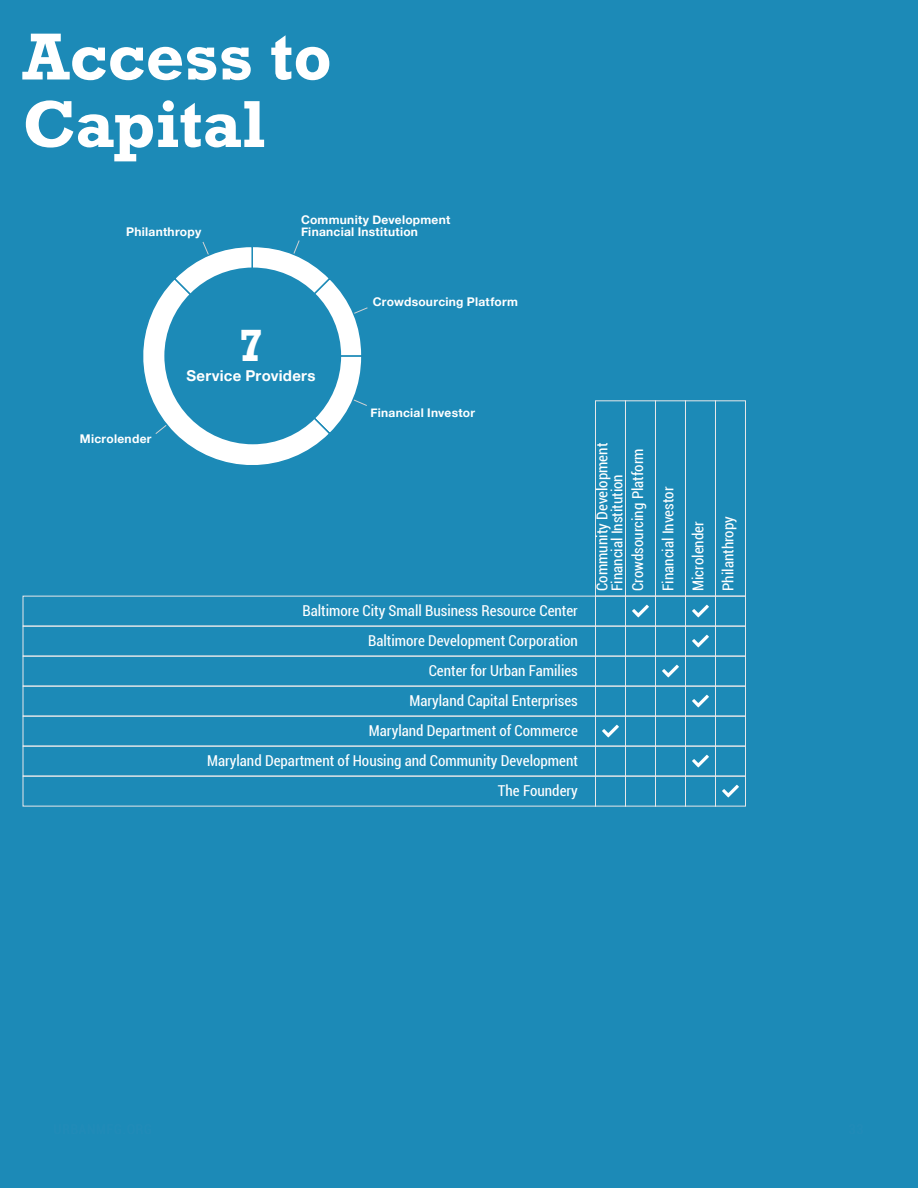
<style>
.page{position:relative;width:918px;height:1188px;background:#1c8ab7}
.page>*{position:absolute;margin:0;border:0;box-sizing:border-box;transform-origin:0 0}
.t1{font:700 67.5px/67.5px "Rockwell";color:#fff}
.t2{font:700 46.35px "Rockwell";color:#fff}
.t3{font:condensed 15px/30px "Roboto";color:#fff}
.t4{font:700 15px "Helvetica Neue";letter-spacing:.015em;color:#fff}
.t5{font:700 12px/12px "Helvetica Neue";letter-spacing:.02em;color:#fff}
</style>
<div class="page">
<div style="left:595px;top:596px;width:31px;height:30px;border:1px solid #e6e7e9"></div>
<div style="left:625px;top:596px;width:31px;height:30px;border:1px solid #e6e7e9"></div>
<div style="left:655px;top:596px;width:31px;height:30px;border:1px solid #e6e7e9"></div>
<div style="left:685px;top:596px;width:31px;height:30px;border:1px solid #e6e7e9"></div>
<div style="left:715px;top:596px;width:31px;height:30px;border:1px solid #e6e7e9"></div>
<div style="left:595px;top:626px;width:31px;height:30px;border:1px solid #e6e7e9"></div>
<div style="left:625px;top:626px;width:31px;height:30px;border:1px solid #e6e7e9"></div>
<div style="left:655px;top:626px;width:31px;height:30px;border:1px solid #e6e7e9"></div>
<div style="left:685px;top:626px;width:31px;height:30px;border:1px solid #e6e7e9"></div>
<div style="left:715px;top:626px;width:31px;height:30px;border:1px solid #e6e7e9"></div>
<div style="left:595px;top:656px;width:31px;height:30px;border:1px solid #e6e7e9"></div>
<div style="left:625px;top:656px;width:31px;height:30px;border:1px solid #e6e7e9"></div>
<div style="left:655px;top:656px;width:31px;height:30px;border:1px solid #e6e7e9"></div>
<div style="left:685px;top:656px;width:31px;height:30px;border:1px solid #e6e7e9"></div>
<div style="left:715px;top:656px;width:31px;height:30px;border:1px solid #e6e7e9"></div>
<div style="left:595px;top:686px;width:31px;height:30px;border:1px solid #e6e7e9"></div>
<div style="left:625px;top:686px;width:31px;height:30px;border:1px solid #e6e7e9"></div>
<div style="left:655px;top:686px;width:31px;height:30px;border:1px solid #e6e7e9"></div>
<div style="left:685px;top:686px;width:31px;height:30px;border:1px solid #e6e7e9"></div>
<div style="left:715px;top:686px;width:31px;height:30px;border:1px solid #e6e7e9"></div>
<div style="left:595px;top:716px;width:31px;height:30px;border:1px solid #e6e7e9"></div>
<div style="left:625px;top:716px;width:31px;height:30px;border:1px solid #e6e7e9"></div>
<div style="left:655px;top:716px;width:31px;height:30px;border:1px solid #e6e7e9"></div>
<div style="left:685px;top:716px;width:31px;height:30px;border:1px solid #e6e7e9"></div>
<div style="left:715px;top:716px;width:31px;height:30px;border:1px solid #e6e7e9"></div>
<div style="left:595px;top:746px;width:31px;height:30px;border:1px solid #e6e7e9"></div>
<div style="left:625px;top:746px;width:31px;height:30px;border:1px solid #e6e7e9"></div>
<div style="left:655px;top:746px;width:31px;height:30px;border:1px solid #e6e7e9"></div>
<div style="left:685px;top:746px;width:31px;height:30px;border:1px solid #e6e7e9"></div>
<div style="left:715px;top:746px;width:31px;height:30px;border:1px solid #e6e7e9"></div>
<div style="left:595px;top:776px;width:31px;height:30px;border:1px solid #e6e7e9"></div>
<div style="left:625px;top:776px;width:31px;height:30px;border:1px solid #e6e7e9"></div>
<div style="left:655px;top:776px;width:31px;height:30px;border:1px solid #e6e7e9"></div>
<div style="left:685px;top:776px;width:31px;height:30px;border:1px solid #e6e7e9"></div>
<div style="left:715px;top:776px;width:31px;height:30px;border:1px solid #e6e7e9"></div>
<div style="left:23px;top:626px;width:573px;height:30px;border:1px solid #e6e7e9"></div>
<div style="left:23px;top:656px;width:573px;height:30px;border:1px solid #e6e7e9"></div>
<div style="left:23px;top:686px;width:573px;height:30px;border:1px solid #e6e7e9"></div>
<div style="left:23px;top:716px;width:573px;height:30px;border:1px solid #e6e7e9"></div>
<div style="left:23px;top:746px;width:573px;height:30px;border:1px solid #e6e7e9"></div>
<div style="left:23px;top:776px;width:573px;height:30px;border:1px solid #e6e7e9"></div>
<div style="left:595px;top:400px;width:31px;height:196px;border:1px solid #e6e7e9"></div>
<div style="left:625px;top:400px;width:31px;height:196px;border:1px solid #e6e7e9"></div>
<div style="left:655px;top:400px;width:31px;height:196px;border:1px solid #e6e7e9"></div>
<div style="left:685px;top:400px;width:31px;height:196px;border:1px solid #e6e7e9"></div>
<div style="left:715px;top:400px;width:31px;height:196px;border:1px solid #e6e7e9"></div>
<svg style="left:143px;top:240px;width:225px;height:225px"></svg>
<div style="left:164px;top:268px;width:177px;height:176px;background:#1c8ab7;border-radius:50%"></div>
<svg style="left:602px;top:725px;width:17px;height:12px"></svg>
<svg style="left:632px;top:605px;width:17px;height:12px"></svg>
<svg style="left:662px;top:665px;width:17px;height:12px"></svg>
<svg style="left:692px;top:635px;width:17px;height:12px"></svg>
<svg style="left:692px;top:695px;width:17px;height:12px"></svg>
<svg style="left:692px;top:605px;width:17px;height:12px"></svg>
<svg style="left:692px;top:755px;width:17px;height:12px"></svg>
<svg style="left:722px;top:785px;width:17px;height:12px"></svg>
<h1 class="t1" style="left:23px;top:23px;width:311px">Access to<br>Capital</h1>
<p class="t5" style="left:126px;top:226px;width:76px">Philanthropy</p>
<p class="t5" style="left:301px;top:214px;width:151px">Community Development<br>Financial Institution</p>
<p class="t5" style="left:80px;top:433px;width:73px">Microlender</p>
<h2 class="t2" style="left:239px;top:317px;width:27px">7</h2>
<p class="t4" style="left:187px;top:364px;width:130px">Service Providers</p>
<p class="t5" style="left:373px;top:296px;width:147px">Crowdsourcing Platform</p>
<p class="t5" style="left:371px;top:407px;width:106px">Financial Investor</p>
<p class="t3" style="left:207px;top:595px;width:372px;text-align:right">Baltimore City Small Business Resource Center<br>Baltimore Development Corporation<br>Center for Urban Families<br>Maryland Capital Enterprises<br>Maryland Department of Commerce<br>Maryland Department of Housing and Community Development The Foundery</p>
<p class="t3" style="left:594px;top:591px;width:149px;line-height:15px;rotate:-90deg">Community Development<br>Financial Institution</p>
<p class="t3" style="left:622px;top:591px;width:144px;rotate:-90deg">Crowdsourcing Platform<br>Financial Investor<br>Microlender<br>Philanthropy</p>
</div>
